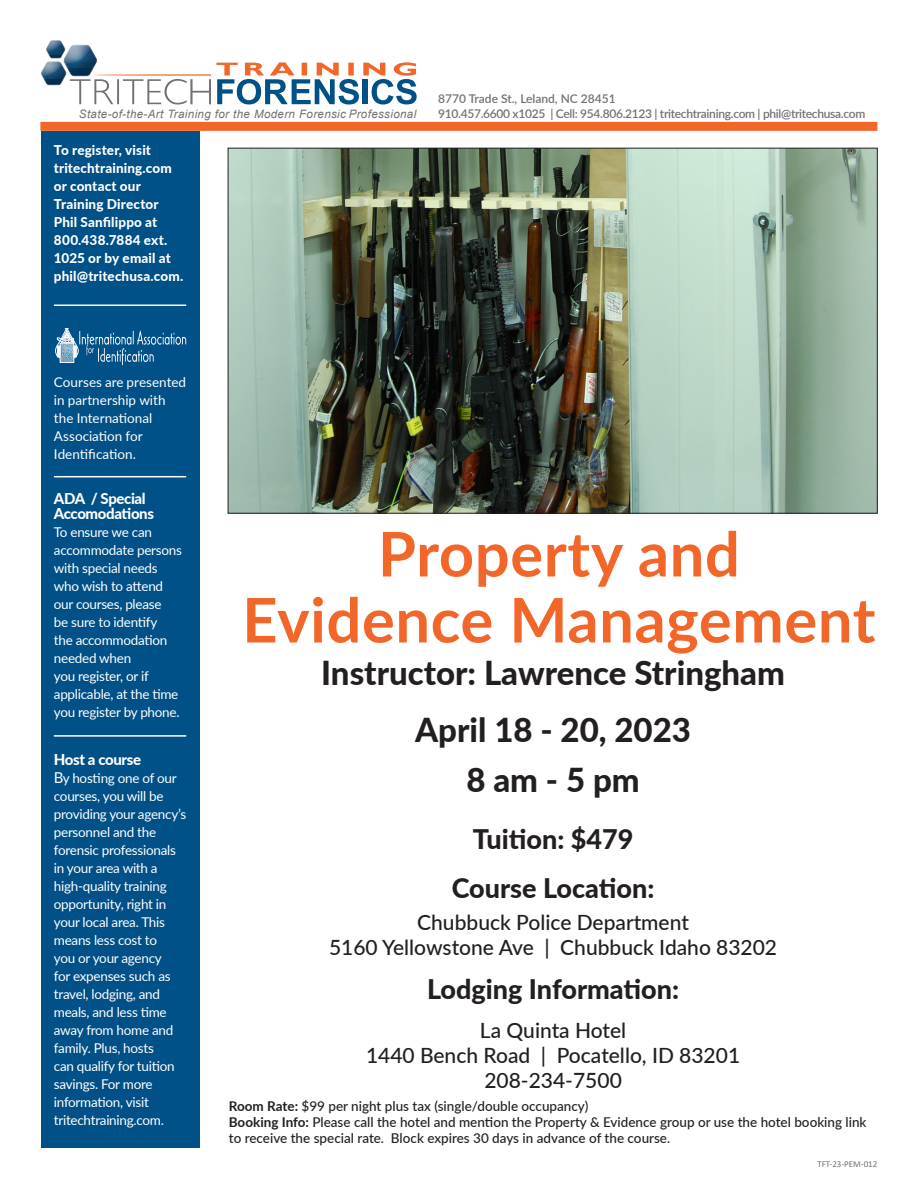
<style>
.page{position:relative;width:918px;height:1188px;background:#fff}
.page>*{position:absolute;margin:0;border:0;box-sizing:border-box;transform-origin:0 0}
.Head{font:700 61.5px "Lato";letter-spacing:.01em;color:#f26729}
.t1{font:800 33px "Lato";color:#231f20}
.t2{font:800 27px "Lato";color:#231f20}
.t3{font:500 21px "Lato";color:#231f20}
.t4{font:800 15px "Lato";letter-spacing:-.025em;color:#fff}
.Paragraph_Text{font:13.5px/18px "Lato";letter-spacing:-.02em;color:#fff}
.t5{font:500 13.5px/16.2px "Lato";color:#231f20}
.t6{font:800 13.5px/18px "Lato";letter-spacing:.01em;color:#fff}
.Paragraph_Text-2{font:13.5px/18px "Lato";color:#fff}
.t7{font:600 12px "Lato";letter-spacing:-.025em;color:#717074}
.t8{font:600 12px "Lato";color:#717074}
.t9{font:italic 11.55px "Arial";letter-spacing:.03em;color:#717074}
.t10{font:9px "Calibri";color:#717074}
.s1{font-size:15px}
.s2{font-weight:700}
</style>
<div class="page">
<div style="left:41px;top:131px;width:159px;height:1017px;background:#005187"></div>
<svg style="left:41px;top:41px;width:376px;height:64px"></svg>
<div style="left:40px;top:122px;width:837px;height:9px;background:#f26729"></div>
<svg style="left:55px;top:328px;width:131px;height:37px"></svg>
<hr style="left:54px;top:476px;width:132px;height:1px;background:#fff">
<hr style="left:54px;top:304px;width:132px;height:2px;background:#fff">
<hr style="left:54px;top:735px;width:132px;height:2px;background:#fff">
<img style="left:230px;top:150px;width:646px;height:361px">
<p class="t9" style="left:79px;top:107px;width:339px">State-of-the-Art Training for the Modern Forensic Professional</p>
<p class="t6" style="left:54px;top:141px;width:131px">To register, visit tritechtraining.com or contact our<br>Training Director<br>Phil Sanfilippo at<br>800.438.7884 ext.<br>1025 or by email at phil@tritechusa.com.</p>
<p class="t8" style="left:438px;top:90px;width:179px">8770 Trade St., Leland, NC 28451</p>
<p class="t7" style="left:438px;top:105px;width:429px">910.457.6600 x1025 | Cell: 954.806.2123 | tritechtraining.com | phil@tritechusa.com</p>
<p class="Paragraph_Text-2" style="left:54px;top:373px;width:134px">Courses are presented in partnership with the International<br>Association for<br>Identification.</p>
<p class="t4" style="left:54px;top:487px;width:93px">ADA / Special</p>
<p class="t4" style="left:54px;top:502px;width:102px">Accomodations</p>
<p class="Paragraph_Text" style="left:54px;top:523px;width:130px">To ensure we can accommodate persons with special needs who wish to attend our courses, please<br>be sure to identify<br>the accommodation needed when<br>you register, or if applicable, at the time you register by phone.</p>
<p class="t4" style="left:54px;top:748px;width:89px">Host a course</p>
<p class="Paragraph_Text" style="left:54px;top:769px;width:134px"><span class="s1">B</span>y hosting one of our courses, you will be providing your agency’s personnel and the forensic professionals in your area with a high-quality training opportunity, right in your local area. This means less cost to<br>you or your agency<br>for expenses such as travel, lodging, and meals, and less time away from home and family. Plus, hosts<br>can qualify for tuition savings. For more information, visit tritechtraining.com.</p>
<p class="Head" style="left:378px;top:509px;width:363px">Property and</p>
<p class="Head" style="left:242px;top:575px;width:635px">Evidence Management</p>
<p class="t1" style="left:321px;top:649px;width:465px">Instructor: Lawrence Stringham</p>
<p class="t1" style="left:415px;top:706px;width:277px">April 18 - 20, 2023</p>
<p class="t1" style="left:466px;top:756px;width:175px">8 am - 5 pm</p>
<p class="t2" style="left:473px;top:819px;width:162px">Tuition: $479</p>
<p class="t2" style="left:452px;top:868px;width:204px">Course Location:</p>
<p class="t3" style="left:417px;top:907px;width:273px">Chubbuck Police Department</p>
<p class="t3" style="left:329px;top:933px;width:450px">5160 Yellowstone Ave | Chubbuck Idaho 83202</p>
<p class="t2" style="left:427px;top:969px;width:254px">Lodging Information:</p>
<p class="t3" style="left:480px;top:1015px;width:148px">La Quinta Hotel</p>
<p class="t3" style="left:366px;top:1040px;width:376px">1440 Bench Road | Pocatello, ID 83201</p>
<p class="t3" style="left:484px;top:1065px;width:139px">208-234-7500</p>
<p class="t5" style="left:229px;top:1097px;width:361px"><span class="s2">Room Rate:</span> $99 per night plus tax (single/double occupancy)</p>
<p class="t5" style="left:229px;top:1114px;width:639px"><span class="s2">Booking Info:</span> Please call the hotel and mention the Property &amp; Evidence group or use the hotel booking link to receive the special rate. Block expires 30 days in advance of the course.</p>
<p class="t10" style="left:817px;top:1158px;width:62px">TFT-23-PEM-012</p>
</div>
